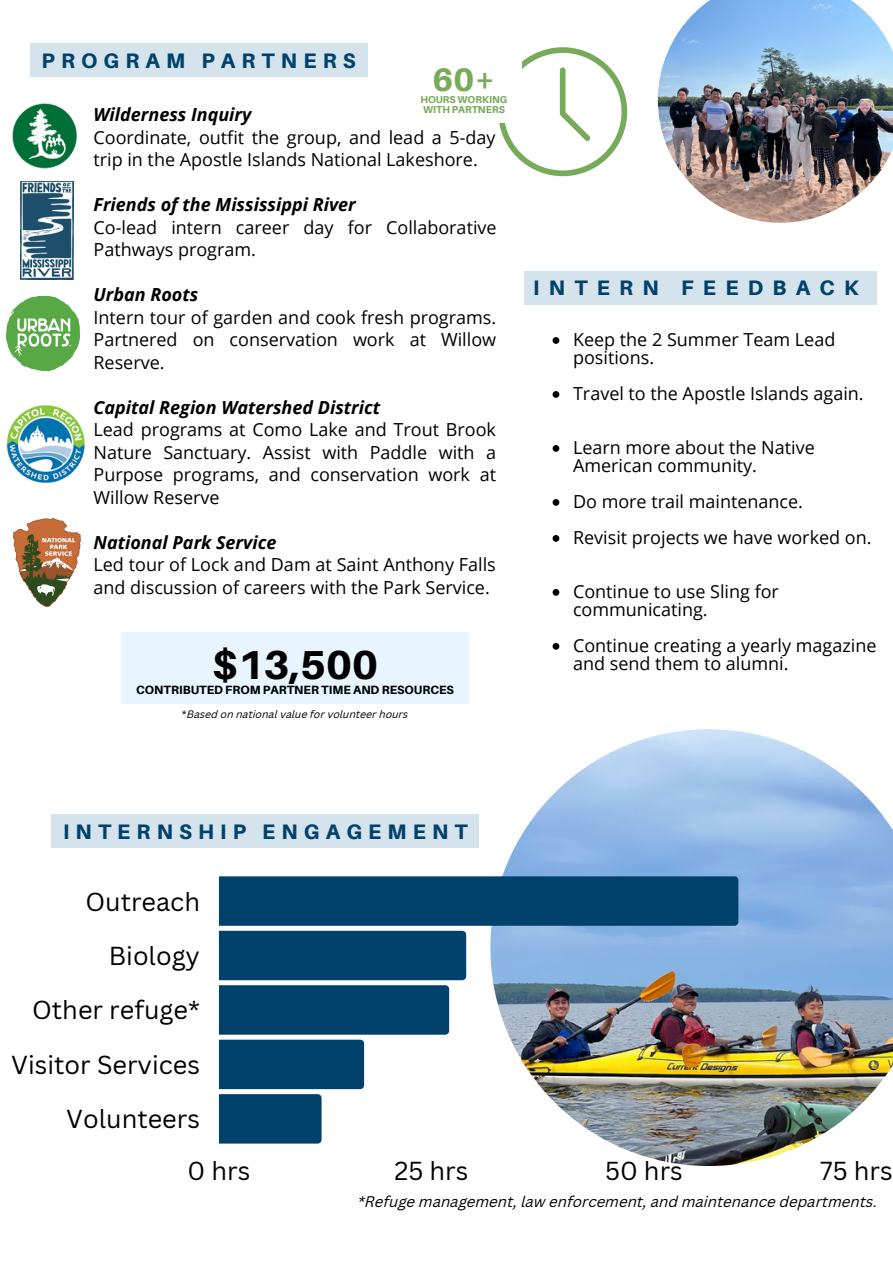
<style>
.page{position:relative;width:893px;height:1264px;background:#fff}
.page>*{position:absolute;margin:0;border:0;box-sizing:border-box;transform-origin:0 0}
.t1{font:800 40.5px "Aileron";color:#000}
.t2{font:800 32.55px "Aileron";color:#77ab5a}
.t3{font:25.35px/54.3px "Canva Sans";color:#000;text-align:right}
.t4{font:800 21px "Aileron";letter-spacing:.295em;color:#01426d}
.t5{font:800 21px "Aileron";letter-spacing:.44em;color:#01426d}
.t6{font:18px/22.5px "Open Sans";color:#000}
.t7{font:italic 700 18px "Open Sans";color:#000}
.t8{font:italic 15px "Canva Sans";color:#000}
.t9{font:800 12px "Aileron";color:#000}
.t10{font:italic 10.5px "Canva Sans";color:#000}
.t11{font:800 10.05px/10.1px "Aileron";color:#77ab5a}
.s1{font-style:normal}
</style>
<div class="page">
<img style="left:502px;top:729px;width:390px;height:436px">
<img style="left:219px;top:876px;width:519px;height:267px">
<img style="left:12px;top:103px;width:66px;height:66px">
<img style="left:21px;top:181px;width:52px;height:98px">
<img style="left:6px;top:296px;width:73px;height:74px">
<img style="left:6px;top:405px;width:79px;height:78px">
<img style="left:13px;top:518px;width:68px;height:88px">
<div style="left:52px;top:814px;width:427px;height:33px;background:#d5e3ed"></div>
<div style="left:30px;top:44px;width:337px;height:33px;background:#d5e3ed"></div>
<div style="left:121px;top:632px;width:348px;height:71px;background:#e8f5ff"></div>
<svg style="left:552px;top:337px;width:7px;height:7px"></svg>
<svg style="left:552px;top:391px;width:7px;height:7px"></svg>
<svg style="left:552px;top:445px;width:7px;height:7px"></svg>
<svg style="left:552px;top:499px;width:7px;height:7px"></svg>
<svg style="left:552px;top:535px;width:7px;height:7px"></svg>
<svg style="left:552px;top:589px;width:7px;height:6px"></svg>
<svg style="left:552px;top:643px;width:7px;height:6px"></svg>
<div style="left:524px;top:271px;width:352px;height:33px;background:#d5e3ed"></div>
<img style="left:657px;top:0;width:235px;height:223px">
<svg style="left:499px;top:47px;width:128px;height:129px"></svg>
<div style="left:407px;top:53px;width:114px;height:70px;background:#fff"></div>
<p class="t4" style="left:42px;top:48px;width:315px">PROGRAM PARTNERS</p>
<h2 class="t2" style="left:432px;top:59px;width:64px">60+</h2>
<p class="t11" style="left:420px;top:95px;width:88px">HOURS WORKING<br>WITH PARTNERS</p>
<p class="t7" style="left:93px;top:102px;width:159px">Wilderness Inquiry</p>
<p class="t6" style="left:93px;top:126px;width:403px">Coordinate, outfit the group, and lead a 5-day trip in the Apostle Islands National Lakeshore.</p>
<p class="t7" style="left:93px;top:192px;width:264px">Friends of the Mississippi River</p>
<p class="t6" style="left:93px;top:216px;width:404px">Co-lead intern career day for Collaborative<br>Pathways program.</p>
<p class="t7" style="left:93px;top:282px;width:106px">Urban Roots</p>
<p class="t6" style="left:93px;top:305px;width:404px;text-align:justify">Intern tour of garden and cook fresh programs.<br>Partnered on conservation work at Willow Reserve.</p>
<p class="t7" style="left:93px;top:394px;width:288px">Capital Region Watershed District</p>
<p class="t6" style="left:93px;top:418px;width:404px;text-align:justify">Lead programs at Como Lake and Trout Brook Nature Sanctuary. Assist with Paddle with a Purpose programs, and conservation work at Willow Reserve</p>
<p class="t7" style="left:93px;top:529px;width:184px">National Park Service</p>
<p class="t6" style="left:93px;top:553px;width:404px">Led tour of Lock and Dam at Saint Anthony Falls and discussion of careers with the Park Service.</p>
<h1 class="t1" style="left:212px;top:639px;width:168px">$13,500</h1>
<p class="t9" style="left:136px;top:682px;width:319px">CONTRIBUTED FROM PARTNER TIME AND RESOURCES</p>
<p class="t10" style="left:182px;top:709px;width:228px"><span class="s1">*</span>Based on national value for volunteer hours</p>
<p class="t5" style="left:533px;top:275px;width:327px">INTERN FEEDBACK</p>
<p class="t6" style="left:573px;top:330px;width:264px;line-height:18px">Keep the 2 Summer Team Lead positions.</p>
<p class="t6" style="left:573px;top:382px;width:292px">Travel to the Apostle Islands again.</p>
<p class="t6" style="left:573px;top:438px;width:243px;line-height:18px">Learn more about the Native<br>American community.</p>
<p class="t6" style="left:573px;top:483px;width:300px;line-height:36px">Do more trail maintenance.<br>Revisit projects we have worked on.</p>
<p class="t6" style="left:573px;top:582px;width:207px;line-height:18px">Continue to use Sling for communicating.</p>
<p class="t6" style="left:573px;top:636px;width:305px;line-height:18px">Continue creating a yearly magazine and send them to alumni.</p>
<p class="t4" style="left:63px;top:818px;width:406px">INTERNSHIP ENGAGEMENT</p>
<h3 class="t3" style="left:11px;top:873px;width:190px">Outreach<br>Biology<br>Other refuge*<br>Visitor Services<br>Volunteers</h3>
<h3 class="t3" style="left:187px;top:1143px;width:64px">0 hrs</h3>
<h3 class="t3" style="left:394px;top:1143px;width:75px">25 hrs</h3>
<h3 class="t3" style="left:605px;top:1143px;width:79px">50 hrs</h3>
<h3 class="t3" style="left:820px;top:1143px;width:74px">75 hrs</h3>
<p class="t8" style="left:358px;top:1195px;width:521px">*Refuge management, law enforcement, and maintenance departments.</p>
</div>
